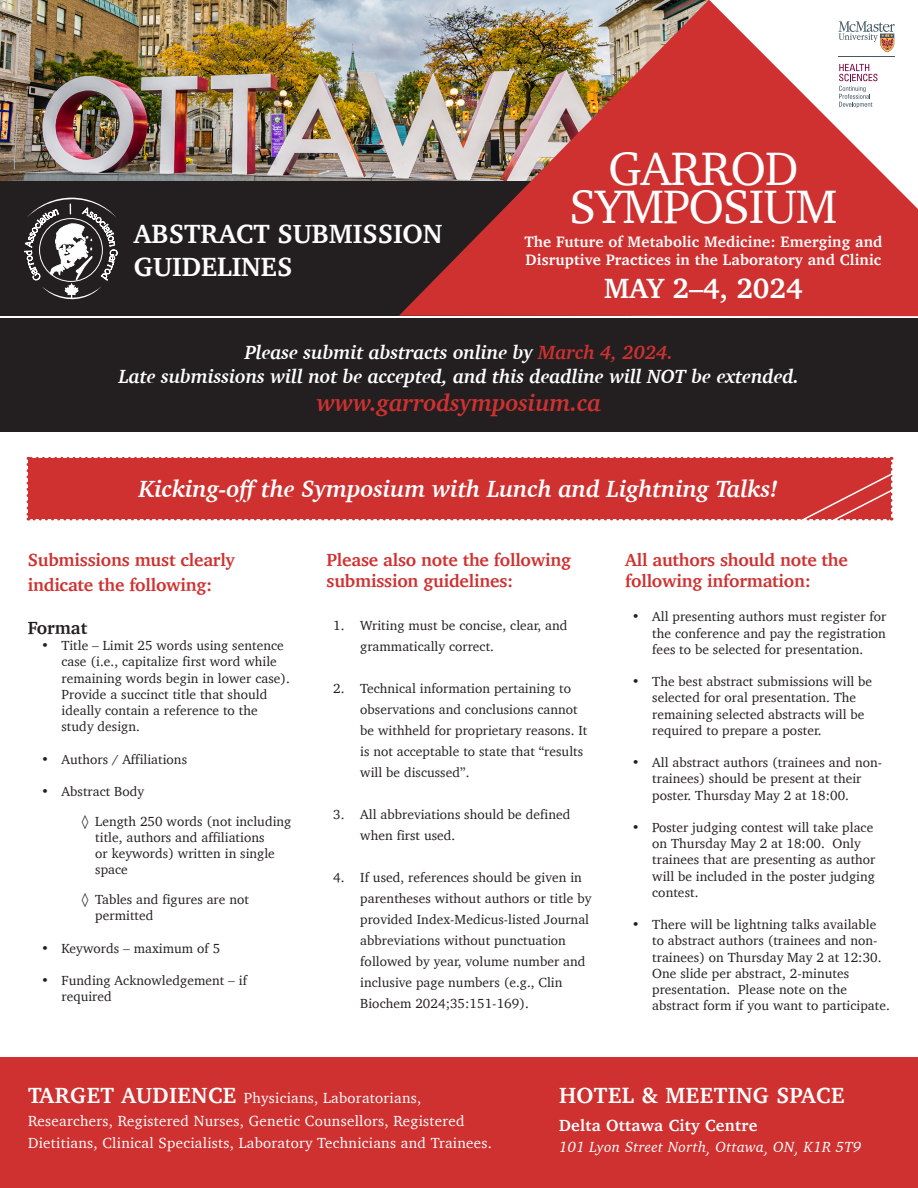
<style>
.page{position:relative;width:918px;height:1188px;background:#fff}
.page>*{position:absolute;margin:0;border:0;box-sizing:border-box;transform-origin:0 0}
.t1{font:48px/37.8px "Charter";letter-spacing:-.02em;color:#fff;text-align:center}
.t2{font:700 28.5px "Charter";color:#fff}
.t3{font:700 27px/32.4px "Charter";color:#fff}
.t4{font:italic 700 24px "Charter";letter-spacing:-.01em;color:#fff}
.t5{font:italic 700 24px "Charter";letter-spacing:-.01em;color:#cf3130}
.t6{font:700 22.5px "Charter";letter-spacing:.02em;color:#fff}
.t7{font:italic 700 19.5px/24px "Charter";letter-spacing:-.01em;color:#fff;text-align:center}
.Sidebar_Body_Copy{font:700 18px/21.6px "Charter";letter-spacing:-.01em;color:#cf3130}
.Sidebar_Body_Copy-2{font:700 18px "Charter";color:#231f20}
.t8{font:700 16.5px "Charter";letter-spacing:.02em;color:#fff}
.t9{font:700 15.45px/18.6px "Charter";letter-spacing:.01em;color:#fff}
.t10{font:15px/22.5px "Charter";letter-spacing:.02em;color:#fff}
.t11{font:italic 15px "Charter";letter-spacing:.02em;color:#fff}
.t12{font:13.5px/16.2px "Charter";letter-spacing:.005em;color:#231f20}
.s1{color:#cf3130}
.s2{font-weight:700;font-size:22.5px}
</style>
<div class="page">
<div style="left:0;top:181px;width:631px;height:135px;background:#231f20"></div>
<img style="left:0;top:0;width:399px;height:181px">
<div style="left:0;top:1057px;width:918px;height:131px;background:#cf3130"></div>
<img style="left:399px;top:0;width:519px;height:316px">
<svg style="left:838px;top:21px;width:57px;height:32px"></svg>
<hr style="left:838px;top:56px;width:57px;height:1px;background:#475865">
<svg style="left:839px;top:64px;width:39px;height:44px"></svg>
<div style="left:0;top:318px;width:918px;height:114px;background:#231f20"></div>
<svg style="left:25px;top:198px;width:92px;height:101px"></svg>
<div style="left:27px;top:457px;width:867px;height:64px;background:#cf3130"></div>
<p class="t3" style="left:134px;top:217px;width:310px">ABSTRACT SUBMISSION<br>GUIDELINES</p>
<p class="t1" style="left:569px;top:149px;width:269px">GARROD<br>SYMPOSIUM</p>
<p class="t9" style="left:524px;top:232px;width:360px">The Future of Metabolic Medicine: Emerging and<br>Disruptive Practices in the Laboratory and Clinic</p>
<p class="t2" style="left:604px;top:264px;width:200px">MAY 2–4, 2024</p>
<p class="t7" style="left:119px;top:340px;width:682px">Please submit abstracts online by <span class="s1">March 4, 2024.<br></span>Late submissions will not be accepted, and this deadline will NOT be extended.</p>
<p class="t5" style="left:317px;top:383px;width:286px">www.garrodsymposium.ca</p>
<p class="t4" style="left:139px;top:469px;width:641px">Kicking-off the Symposium with Lunch and Lightning Talks!</p>
<p class="Sidebar_Body_Copy" style="left:28px;top:547px;width:209px;line-height:25.2px">Submissions must clearly indicate the following:</p>
<p class="Sidebar_Body_Copy-2" style="left:28px;top:612px;width:61px">Format</p>
<p class="t12" style="left:62px;top:637px;width:230px;text-indent:-20px">• Title – Limit 25 words using sentence case (i.e., capitalize first word while remaining words begin in lower case).<br>Provide a succinct title that should ideally contain a reference to the study design.</p>
<p class="t12" style="left:41px;top:751px;width:147px">• Authors / Affiliations</p>
<p class="t12" style="left:41px;top:783px;width:104px">• Abstract Body</p>
<p class="t12" style="left:95px;top:813px;width:198px;text-indent:-14px">◊ Length 250 words (not including title, authors and affiliations<br>or keywords) written in single space</p>
<p class="t12" style="left:95px;top:891px;width:155px;text-indent:-14px">◊ Tables and figures are not permitted</p>
<p class="t12" style="left:41px;top:940px;width:181px">• Keywords – maximum of 5</p>
<p class="t12" style="left:62px;top:972px;width:187px;text-indent:-20px">• Funding Acknowledgement – if required</p>
<p class="Sidebar_Body_Copy" style="left:327px;top:548px;width:246px">Please also note the following submission guidelines:</p>
<p class="t12" style="left:360px;top:615px;width:209px;line-height:21px;text-indent:-27px">1. Writing must be concise, clear, and grammatically correct.</p>
<p class="t12" style="left:360px;top:678px;width:229px;line-height:21px;text-indent:-27px">2. Technical information pertaining to observations and conclusions cannot be withheld for proprietary reasons. It is not acceptable to state that “results will be discussed”.</p>
<p class="t12" style="left:360px;top:804px;width:212px;line-height:21px;text-indent:-27px">3. All abbreviations should be defined when first used.</p>
<p class="t12" style="left:360px;top:867px;width:233px;line-height:21px;text-indent:-27px">4. If used, references should be given in parentheses without authors or title by provided Index-Medicus-listed Journal abbreviations without punctuation followed by year, volume number and inclusive page numbers (e.g., Clin Biochem 2024;35:151-169).</p>
<p class="Sidebar_Body_Copy" style="left:625px;top:548px;width:224px">All authors should note the following information:</p>
<p class="t12" style="left:652px;top:609px;width:236px;text-align:justify;text-indent:-20px">• All presenting authors must register for the conference and pay the registration fees to be selected for presentation.</p>
<p class="t12" style="left:652px;top:673px;width:222px;text-indent:-20px">• The best abstract submissions will be selected for oral presentation. The remaining selected abstracts will be required to prepare a poster.</p>
<p class="t12" style="left:652px;top:754px;width:231px;text-indent:-20px">• All abstract authors (trainees and non&shy;trainees) should be present at their poster. Thursday May 2 at 18:00.</p>
<p class="t12" style="left:652px;top:819px;width:225px;text-indent:-20px">• Poster judging contest will take place on Thursday May 2 at 18:00. Only trainees that are presenting as author will be included in the poster judging contest.</p>
<p class="t12" style="left:652px;top:916px;width:239px;text-indent:-20px">• There will be lightning talks available to abstract authors (trainees and non&shy;trainees) on Thursday May 2 at 12:30.<br>One slide per abstract, 2-minutes presentation. Please note on the abstract form if you want to participate.</p>
<p class="t10" style="left:28px;top:1087px;width:465px"><span class="s2">TARGET AUDIENCE</span> Physicians, Laboratorians,<br>Researchers, Registered Nurses, Genetic Counsellors, Registered<br>Dietitians, Clinical Specialists, Laboratory Technicians and Trainees.</p>
<p class="t6" style="left:559px;top:1076px;width:287px">HOTEL &amp; MEETING SPACE</p>
<p class="t8" style="left:559px;top:1111px;width:200px">Delta Ottawa City Centre</p>
<p class="t11" style="left:559px;top:1134px;width:304px">101 Lyon Street North, Ottawa, ON, K1R 5T9</p>
</div>
